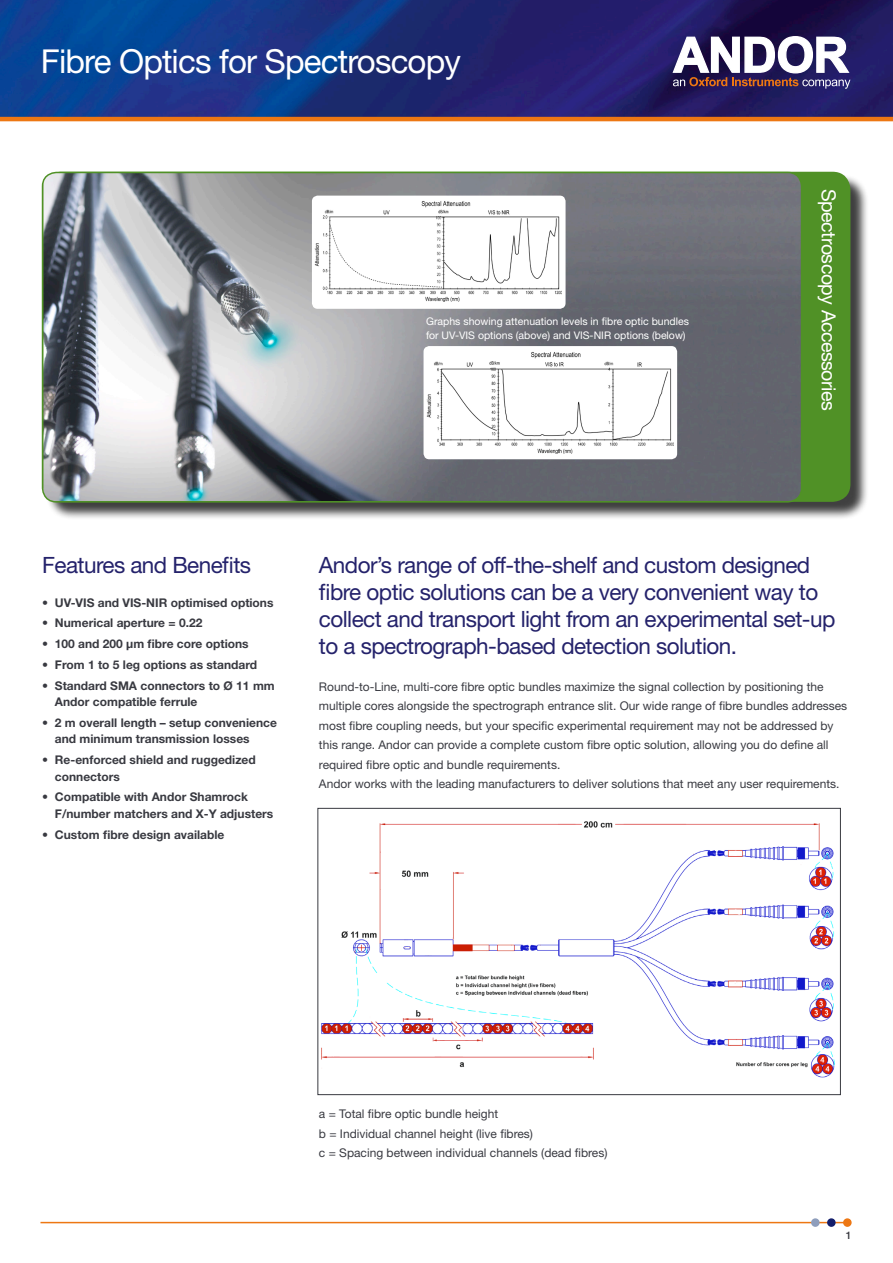
<style>
.page{position:relative;width:893px;height:1263px;background:#fff}
.page>*{position:absolute;margin:0;border:0;box-sizing:border-box;transform-origin:0 0}
.t1{font:33px "Helvetica Neue LT Std";letter-spacing:-.025em;color:#fff}
.Headers{font:22.5px/27px "Helvetica Neue LT Std";letter-spacing:-.025em;color:#24226b}
.t2{font:19.5px "Helvetica Neue LT Std";letter-spacing:-.025em;color:#fff}
.t3{font:12px/19.5px "Helvetica Neue LT Std";color:#393a41}
.Paragraph_Style_Feat{font:700 12px/16.5px "Helvetica Neue LT Std";color:#393a41}
.t4{font:10.5px/13.5px "Helvetica Neue LT Std";color:#fff}
.t5{font:500 10.5px "Helvetica Neue LT Std";color:#393a41}
</style>
<div class="page">
<img style="left:0;top:0;width:893px;height:117px">
<svg style="left:672px;top:36px;width:178px;height:53px"></svg>
<hr style="left:40px;top:1222px;width:805px;height:1px;background:#ed7713">
<div style="left:844px;top:1219px;width:7px;height:7px;background:#ed7713;border-radius:50%"></div>
<div style="left:843px;top:1218px;width:9px;height:9px;border:2px solid #ed7713;border-radius:50%"></div>
<div style="left:812px;top:1219px;width:7px;height:7px;background:#8e9ebc;border-radius:50%"></div>
<div style="left:811px;top:1218px;width:9px;height:9px;border:2px solid #8e9ebc;border-radius:50%"></div>
<div style="left:828px;top:1219px;width:7px;height:7px;background:#131e6b;border-radius:50%"></div>
<div style="left:827px;top:1218px;width:9px;height:9px;border:2px solid #131e6b;border-radius:50%"></div>
<hr style="left:0;top:117px;width:893px;height:4px;background:#ed7713">
<div style="left:45px;top:174px;width:824px;height:347px;background:#000;opacity:.75"></div>
<div style="left:43px;top:172px;width:807px;height:330px;background:#509126;border-radius:18px"></div>
<img style="left:43px;top:172px;width:756px;height:329px">
<div style="left:42px;top:172px;width:760px;height:331px;border:2px solid #509126;border-radius:14px"></div>
<img style="left:321px;top:821px;width:514px;height:257px">
<div style="left:317px;top:808px;width:524px;height:287px;border:1px solid #393a41"></div>
<div style="left:312px;top:196px;width:254px;height:113px;background:#fff;border-radius:6px"></div>
<img style="left:314px;top:201px;width:248px;height:100px">
<div style="left:423px;top:346px;width:254px;height:113px;background:#fff;border-radius:6px"></div>
<img style="left:427px;top:352px;width:246px;height:102px">
<h1 class="t1" style="left:41px;top:42px;width:422px">Fibre Optics for Spectroscopy</h1>
<p class="t4" style="left:426px;top:314px;width:264px">Graphs showing attenuation levels in fibre optic bundles for UV-VIS options (above) and VIS-NIR options (below)</p>
<p class="t2" style="left:840px;top:189px;width:223px;rotate:90deg">Spectroscopy Accessories</p>
<p class="Headers" style="left:42px;top:551px;width:210px">Features and Benefits</p>
<p class="Paragraph_Style_Feat" style="left:42px;top:594px;width:233px">• UV-VIS and VIS-NIR optimised options</p>
<p class="Paragraph_Style_Feat" style="left:42px;top:615px;width:162px">• Numerical aperture = 0.22</p>
<p class="Paragraph_Style_Feat" style="left:42px;top:635px;width:208px">• 100 and 200 μm fibre core options</p>
<p class="Paragraph_Style_Feat" style="left:42px;top:656px;width:216px">• From 1 to 5 leg options as standard</p>
<p class="Paragraph_Style_Feat" style="left:55px;top:677px;width:221px;text-indent:-13px">• Standard SMA connectors to Ø 11 mm<br>Andor compatible ferrule</p>
<p class="Paragraph_Style_Feat" style="left:55px;top:714px;width:223px;text-indent:-13px">• 2 m overall length – setup convenience and minimum transmission losses</p>
<p class="Paragraph_Style_Feat" style="left:55px;top:751px;width:202px;text-indent:-13px">• Re-enforced shield and ruggedized connectors</p>
<p class="Paragraph_Style_Feat" style="left:55px;top:789px;width:220px;text-indent:-13px">• Compatible with Andor Shamrock<br>F/number matchers and X-Y adjusters</p>
<p class="Paragraph_Style_Feat" style="left:42px;top:826px;width:184px">• Custom fibre design available</p>
<p class="Headers" style="left:319px;top:551px;width:518px">Andor’s range of off-the-shelf and custom designed fibre optic solutions can be a very convenient way to collect and transport light from an experimental set-up to a spectrograph-based detection solution.</p>
<p class="t3" style="left:319px;top:676px;width:506px">Round-to-Line, multi-core fibre optic bundles maximize the signal collection by positioning the</p>
<p class="t3" style="left:319px;top:696px;width:530px">multiple cores alongside the spectrograph entrance slit. Our wide range of fibre bundles addresses</p>
<p class="t3" style="left:319px;top:715px;width:516px">most fibre coupling needs, but your specific experimental requirement may not be addressed by this range. Andor can provide a complete custom fibre optic solution, allowing you do define all required fibre optic and bundle requirements.</p>
<p class="t3" style="left:319px;top:774px;width:522px">Andor works with the leading manufacturers to deliver solutions that meet any user requirements.</p>
<p class="t3" style="left:319px;top:1104px;width:181px">a = Total fibre optic bundle height</p>
<p class="t3" style="left:319px;top:1124px;width:216px">b = Individual channel height (live fibres)</p>
<p class="t3" style="left:319px;top:1143px;width:290px">c = Spacing between individual channels (dead fibres)</p>
<p class="t5" style="left:846px;top:1229px;width:7px">1</p>
</div>
